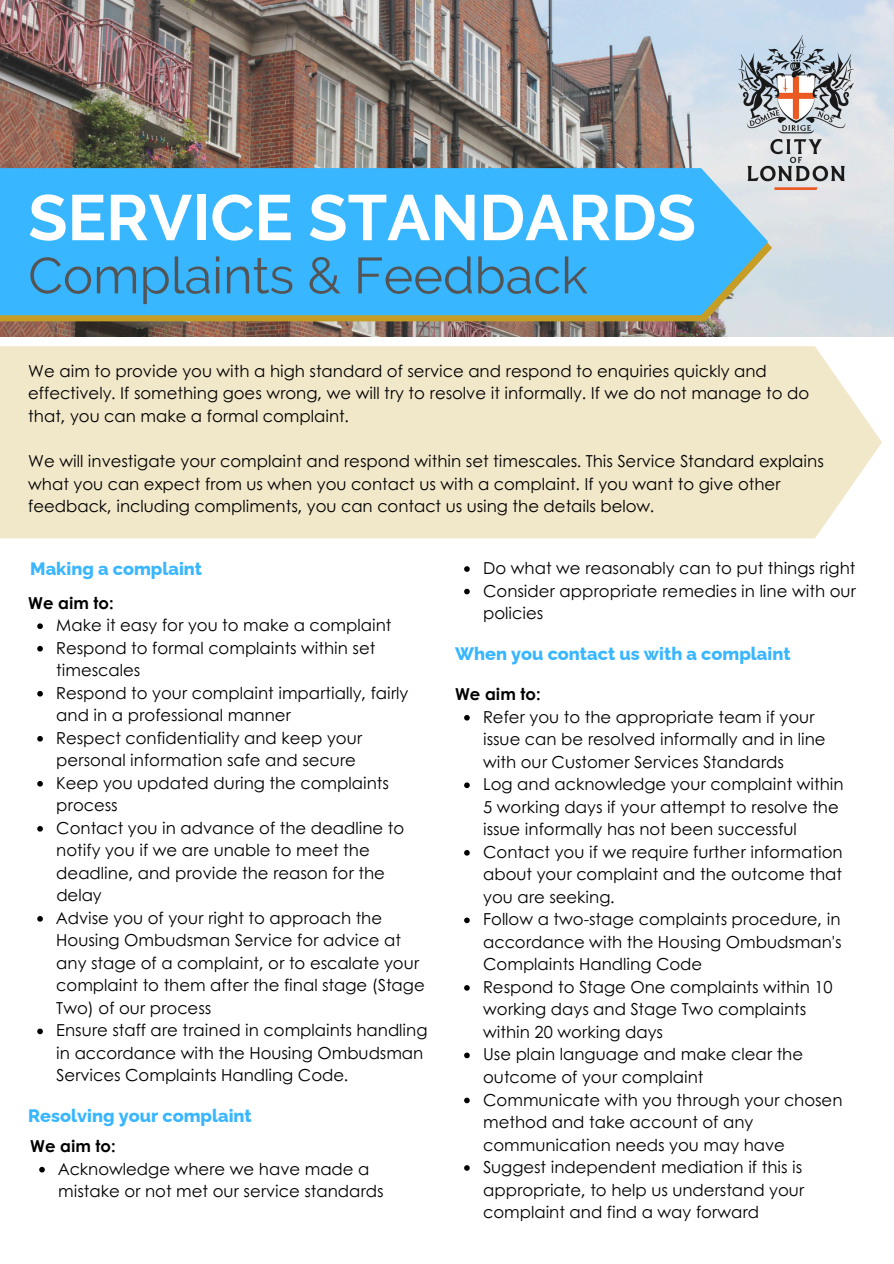
<style>
.page{position:relative;width:894px;height:1264px;background:#fff}
.page>*{position:absolute;margin:0;border:0;box-sizing:border-box;transform-origin:0 0}
.t1{font:700 64.05px "Raleway";color:#fff}
.t2{font:50.55px "Raleway";color:#545454}
.t3{font:800 18px "Raleway";color:#38b6ff}
.t4{font:16.5px/22.5px "Century Gothic";color:#000}
.t5{font:700 16.5px "Century Gothic";color:#000}
</style>
<div class="page">
<img style="left:0;top:0;width:893px;height:336px">
<svg style="left:0;top:189px;width:771px;height:132px;background:#c4a84a"></svg>
<div style="left:0;top:168px;width:767px;height:147px;background:#38b6ff"></div>
<img style="left:738px;top:35px;width:114px;height:154px">
<div style="left:0;top:346px;width:881px;height:192px;background:#f1e7c9"></div>
<svg style="left:37px;top:623px;width:6px;height:6px"></svg>
<svg style="left:37px;top:646px;width:6px;height:5px"></svg>
<svg style="left:37px;top:691px;width:6px;height:5px"></svg>
<svg style="left:37px;top:736px;width:6px;height:5px"></svg>
<svg style="left:37px;top:781px;width:6px;height:5px"></svg>
<svg style="left:37px;top:826px;width:6px;height:5px"></svg>
<svg style="left:37px;top:916px;width:6px;height:5px"></svg>
<svg style="left:37px;top:1028px;width:6px;height:6px"></svg>
<svg style="left:39px;top:1166px;width:6px;height:6px"></svg>
<svg style="left:464px;top:715px;width:5px;height:5px"></svg>
<svg style="left:464px;top:782px;width:5px;height:6px"></svg>
<svg style="left:464px;top:850px;width:5px;height:5px"></svg>
<svg style="left:464px;top:917px;width:5px;height:6px"></svg>
<svg style="left:464px;top:985px;width:5px;height:5px"></svg>
<svg style="left:464px;top:1052px;width:5px;height:6px"></svg>
<svg style="left:464px;top:1097px;width:5px;height:6px"></svg>
<svg style="left:464px;top:1165px;width:5px;height:5px"></svg>
<svg style="left:464px;top:566px;width:5px;height:6px"></svg>
<svg style="left:464px;top:588px;width:5px;height:6px"></svg>
<p class="t1" style="left:28px;top:180px;width:669px">SERVICE STANDARDS</p>
<p class="t2" style="left:28px;top:246px;width:561px">Complaints &amp; Feedback</p>
<p class="t4" style="left:28px;top:359px;width:782px">We aim to provide you with a high standard of service and respond to enquiries quickly and effectively. If something goes wrong, we will try to resolve it informally. If we do not manage to do that, you can make a formal complaint.</p>
<p class="t4" style="left:28px;top:449px;width:796px">We will investigate your complaint and respond within set timescales. This Service Standard explains what you can expect from us when you contact us with a complaint. If you want to give other feedback, including compliments, you can contact us using the details below.</p>
<h1 class="t3" style="left:30px;top:558px;width:173px">Making a complaint</h1>
<h2 class="t5" style="left:28px;top:590px;width:87px">We aim to:</h2>
<p class="t4" style="left:56px;top:613px;width:336px">Make it easy for you to make a complaint</p>
<p class="t4" style="left:56px;top:635px;width:320px">Respond to formal complaints within set timescales</p>
<p class="t4" style="left:56px;top:680px;width:353px">Respond to your complaint impartially, fairly and in a professional manner</p>
<p class="t4" style="left:56px;top:725px;width:307px">Respect confidentiality and keep your personal information safe and secure</p>
<p class="t4" style="left:56px;top:770px;width:334px">Keep you updated during the complaints process</p>
<p class="t4" style="left:56px;top:815px;width:349px">Contact you in advance of the deadline to notify you if we are unable to meet the deadline, and provide the reason for the delay</p>
<p class="t4" style="left:56px;top:905px;width:370px">Advise you of your right to approach the Housing Ombudsman Service for advice at any stage of a complaint, or to escalate your complaint to them after the final stage (Stage Two) of our process</p>
<p class="t4" style="left:56px;top:1018px;width:372px">Ensure staff are trained in complaints handling in accordance with the Housing Ombudsman<br>Services Complaints Handling Code.</p>
<h1 class="t3" style="left:28px;top:1104px;width:225px">Resolving your complaint</h1>
<h2 class="t5" style="left:30px;top:1133px;width:87px">We aim to:</h2>
<p class="t4" style="left:58px;top:1156px;width:327px">Acknowledge where we have made a mistake or not met our service standards</p>
<p class="t4" style="left:483px;top:556px;width:373px">Do what we reasonably can to put things right</p>
<p class="t4" style="left:483px;top:578px;width:374px">Consider appropriate remedies in line with our policies</p>
<h1 class="t3" style="left:455px;top:643px;width:337px">When you contact us with a complaint</h1>
<h2 class="t5" style="left:455px;top:681px;width:87px">We aim to:</h2>
<p class="t4" style="left:483px;top:704px;width:344px">Refer you to the appropriate team if your issue can be resolved informally and in line with our Customer Services Standards</p>
<p class="t4" style="left:483px;top:772px;width:362px">Log and acknowledge your complaint within<br>5 working days if your attempt to resolve the issue informally has not been successful</p>
<p class="t4" style="left:483px;top:839px;width:361px;text-align:justify">Contact you if we require further information about your complaint and the outcome that you are seeking.</p>
<p class="t4" style="left:483px;top:907px;width:360px;text-align:justify">Follow a two-stage complaints procedure, in accordance with the Housing Ombudsman's Complaints Handling Code</p>
<p class="t4" style="left:483px;top:974px;width:351px">Respond to Stage One complaints within 10 working days and Stage Two complaints within 20 working days</p>
<p class="t4" style="left:483px;top:1042px;width:321px">Use plain language and make clear the outcome of your complaint</p>
<p class="t4" style="left:483px;top:1087px;width:361px">Communicate with you through your chosen method and take account of any communication needs you may have</p>
<p class="t4" style="left:483px;top:1154px;width:322px">Suggest independent mediation if this is appropriate, to help us understand your complaint and find a way forward</p>
</div>
